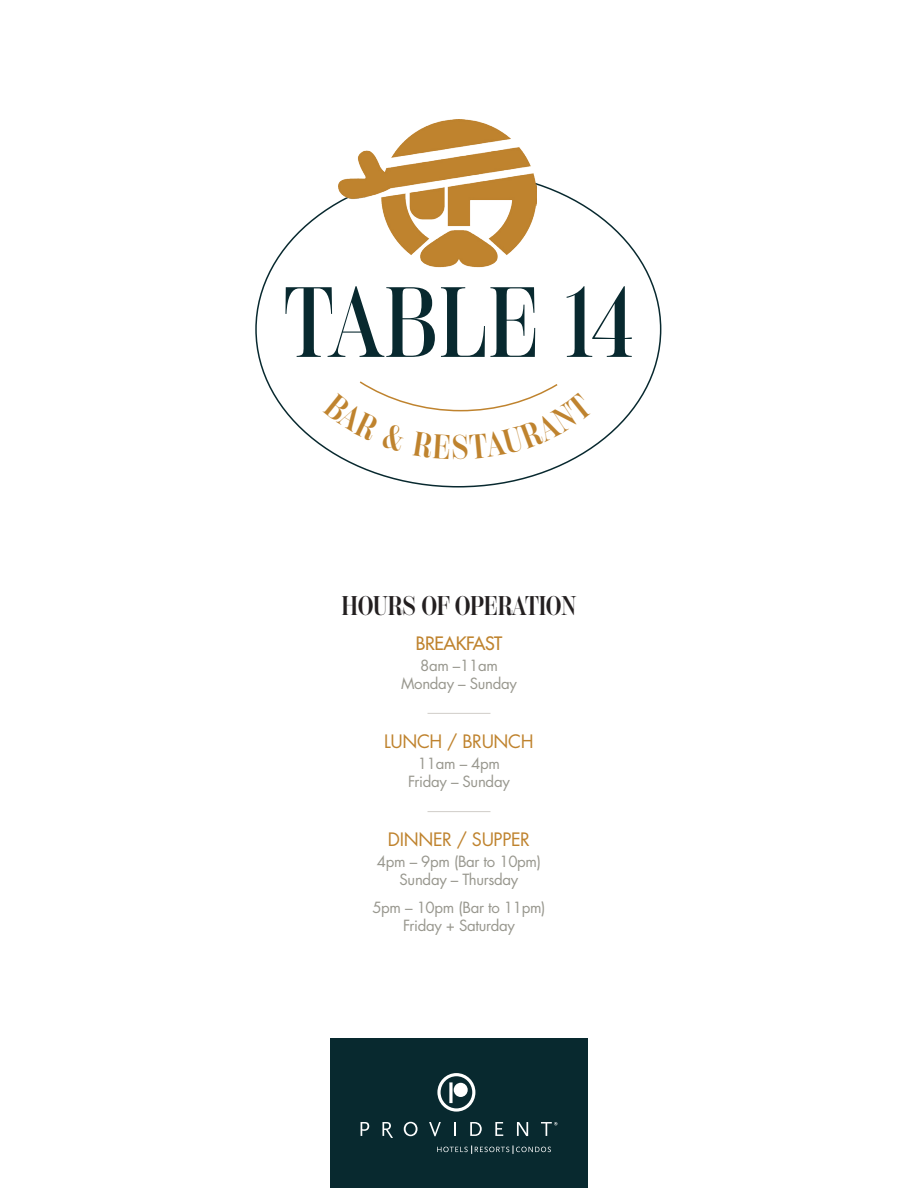
<style>
.page{position:relative;width:918px;height:1188px;background:#fff}
.page>*{position:absolute;margin:0;border:0;box-sizing:border-box;transform-origin:0 0}
.t1{font:500 99.6px "Scotch Display Comp";letter-spacing:.01em;color:#08292f}
.t2{font:27px "Scotch Display Comp Sm";letter-spacing:-.015em;color:#231f20}
.t3{font:18px "Futura LTW1 G";letter-spacing:-.02em;color:#bf832e}
.t4{font:500 18px "Futura LTW1 G";letter-spacing:-.02em;color:#bf832e}
.t5{font:15px/18px "Futura LTW1 G";letter-spacing:-.02em;color:#98978e;text-align:center}
</style>
<div class="page">
<div style="left:330px;top:1039px;width:258px;height:149px;background:#08292f"></div>
<svg style="left:361px;top:1122px;width:8px;height:14px"></svg>
<svg style="left:382px;top:1122px;width:11px;height:16px"></svg>
<svg style="left:404px;top:1122px;width:14px;height:14px"></svg>
<svg style="left:429px;top:1122px;width:12px;height:14px"></svg>
<svg style="left:454px;top:1122px;width:1px;height:14px"></svg>
<svg style="left:470px;top:1122px;width:12px;height:14px"></svg>
<svg style="left:495px;top:1122px;width:8px;height:14px"></svg>
<svg style="left:517px;top:1122px;width:11px;height:14px"></svg>
<svg style="left:437px;top:1073px;width:39px;height:39px"></svg>
<svg style="left:437px;top:1145px;width:114px;height:9px"></svg>
<svg style="left:541px;top:1122px;width:16px;height:14px"></svg>
<hr style="left:428px;top:713px;width:62px;height:1px;background:#d0cdc8">
<hr style="left:428px;top:811px;width:62px;height:1px;background:#d0cdc8">
<img style="left:339px;top:120px;width:197px;height:147px">
<svg style="left:323px;top:381px;width:271px;height:78px"></svg>
<h1 class="t1" style="left:284px;top:266px;width:352px">TABLE 14</h1>
<h2 class="t2" style="left:342px;top:591px;width:236px">HOURS OF OPERATION</h2>
<p class="t4" style="left:416px;top:628px;width:88px">BREAKFAST</p>
<p class="t5" style="left:401px;top:655px;width:117px">8am –11am<br>Monday – Sunday</p>
<p class="t3" style="left:384px;top:727px;width:151px">LUNCH / BRUNCH</p>
<p class="t5" style="left:408px;top:753px;width:103px">11am – 4pm<br>Friday – Sunday</p>
<p class="t3" style="left:388px;top:825px;width:144px">DINNER / SUPPER</p>
<p class="t5" style="left:377px;top:852px;width:166px">4pm – 9pm (Bar to 10pm)<br>Sunday – Thursday</p>
<p class="t5" style="left:372px;top:897px;width:175px">5pm – 10pm (Bar to 11pm)<br>Friday + Saturday</p>
</div>
